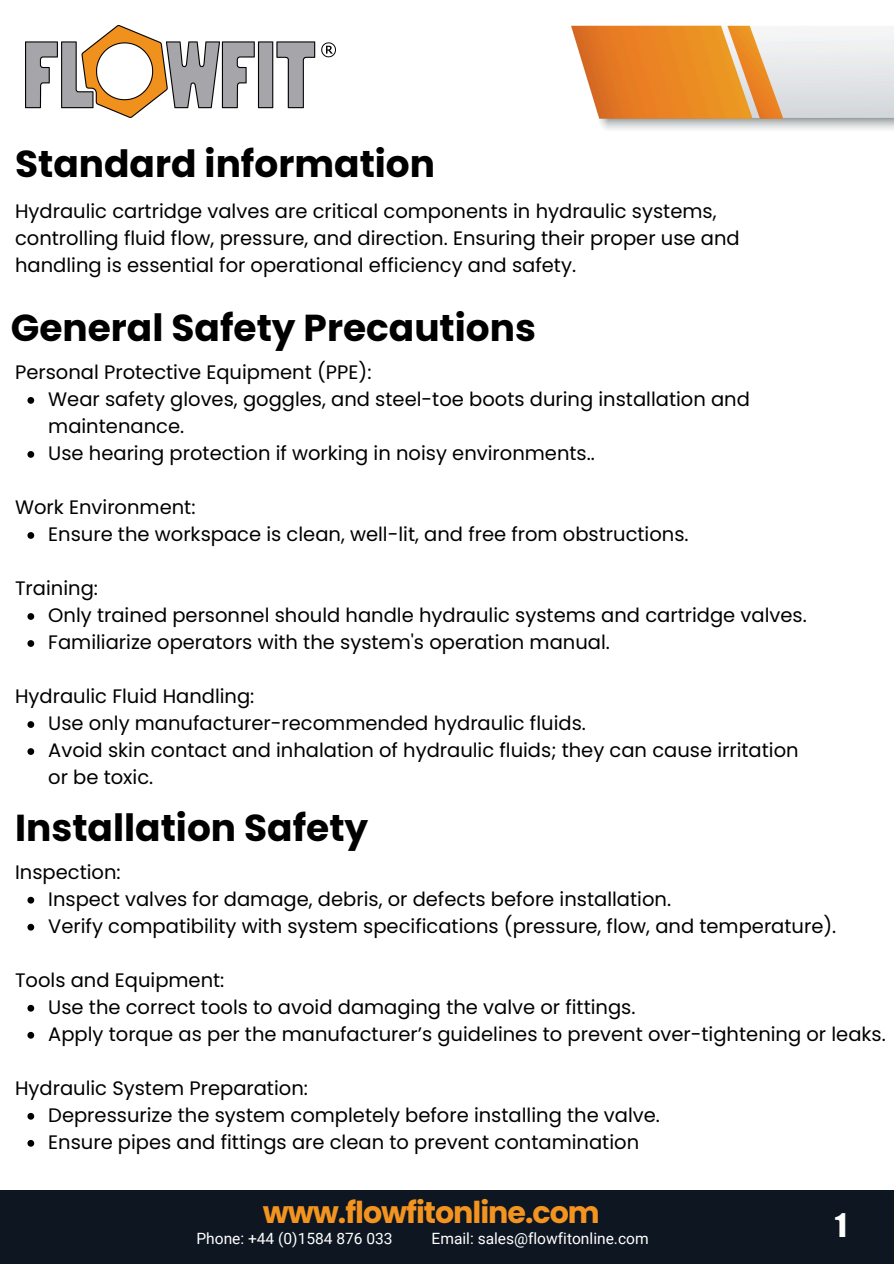
<style>
.page{position:relative;width:894px;height:1264px;background:#fff}
.page>*{position:absolute;margin:0;border:0;box-sizing:border-box;transform-origin:0 0}
.t1{font:700 37.5px "Poppins";color:#000}
.t2{font:33.3px "Impact LT Std";color:#fff}
.t3{font:700 30.15px "Poppins";letter-spacing:-.035em;color:#f39420}
.t4{font:19.5px/27px "Poppins";color:#000}
.t5{font:15.6px "Roboto";color:#fff}
</style>
<div class="page">
<img style="left:26px;top:26px;width:309px;height:91px">
<svg style="left:27px;top:397px;width:7px;height:7px"></svg>
<svg style="left:27px;top:451px;width:7px;height:7px"></svg>
<svg style="left:27px;top:532px;width:7px;height:7px"></svg>
<svg style="left:27px;top:613px;width:7px;height:7px"></svg>
<svg style="left:27px;top:640px;width:7px;height:7px"></svg>
<svg style="left:27px;top:721px;width:7px;height:7px"></svg>
<svg style="left:27px;top:748px;width:7px;height:7px"></svg>
<div style="left:0;top:1190px;width:893px;height:73px;background:#0d1621"></div>
<svg style="left:27px;top:896px;width:7px;height:7px"></svg>
<svg style="left:27px;top:923px;width:7px;height:7px"></svg>
<svg style="left:27px;top:1004px;width:7px;height:7px"></svg>
<svg style="left:27px;top:1031px;width:7px;height:7px"></svg>
<svg style="left:27px;top:1112px;width:7px;height:7px"></svg>
<svg style="left:27px;top:1140px;width:7px;height:6px"></svg>
<img style="left:571px;top:26px;width:322px;height:104px">
<p class="t1" style="left:15px;top:137px;width:421px">Standard information</p>
<h1 class="t4" style="left:15px;top:198px;width:726px">Hydraulic cartridge valves are critical components in hydraulic systems, controlling fluid flow, pressure, and direction. Ensuring their proper use and handling is essential for operational efficiency and safety.</h1>
<p class="t1" style="left:11px;top:302px;width:526px">General Safety Precautions</p>
<p class="t4" style="left:15px;top:358px;width:358px">Personal Protective Equipment (PPE):</p>
<h1 class="t4" style="left:48px;top:385px;width:703px">Wear safety gloves, goggles, and steel-toe boots during installation and maintenance.</h1>
<h3 class="t4" style="left:48px;top:439px;width:548px">Use hearing protection if working in noisy environments..</h3>
<p class="t4" style="left:15px;top:493px;width:182px">Work Environment:</p>
<p class="t4" style="left:48px;top:520px;width:641px">Ensure the workspace is clean, well-lit, and free from obstructions.</p>
<h3 class="t4" style="left:15px;top:574px;width:84px">Training:</h3>
<p class="t4" style="left:48px;top:601px;width:759px">Only trained personnel should handle hydraulic systems and cartridge valves.</p>
<h3 class="t4" style="left:48px;top:628px;width:563px">Familiarize operators with the system's operation manual.</h3>
<p class="t4" style="left:15px;top:682px;width:241px">Hydraulic Fluid Handling:</p>
<p class="t4" style="left:48px;top:709px;width:539px">Use only manufacturer-recommended hydraulic fluids.</p>
<h3 class="t4" style="left:48px;top:736px;width:751px">Avoid skin contact and inhalation of hydraulic fluids; they can cause irritation or be toxic.</h3>
<p class="t1" style="left:15px;top:801px;width:354px">Installation Safety</p>
<p class="t4" style="left:15px;top:858px;width:107px">Inspection:</p>
<h3 class="t4" style="left:48px;top:885px;width:624px">Inspect valves for damage, debris, or defects before installation.</h3>
<p class="t4" style="left:48px;top:912px;width:789px">Verify compatibility with system specifications (pressure, flow, and temperature).</p>
<p class="t4" style="left:15px;top:966px;width:211px">Tools and Equipment:</p>
<h3 class="t4" style="left:48px;top:993px;width:588px">Use the correct tools to avoid damaging the valve or fittings.</h3>
<p class="t4" style="left:48px;top:1020px;width:838px">Apply torque as per the manufacturer’s guidelines to prevent over-tightening or leaks.</p>
<p class="t4" style="left:15px;top:1074px;width:294px">Hydraulic System Preparation:</p>
<h2 class="t4" style="left:48px;top:1101px;width:613px">Depressurize the system completely before installing the valve.</h2>
<p class="t4" style="left:48px;top:1128px;width:592px">Ensure pipes and fittings are clean to prevent contamination</p>
<h1 class="t3" style="left:263px;top:1190px;width:338px">www.flowfitonline.com</h1>
<p class="t5" style="left:196px;top:1229px;width:198px">Phone: +44 (0)1584 876 033</p>
<p class="t5" style="left:431px;top:1229px;width:218px">Email: sales@flowfitonline.com</p>
<h3 class="t2" style="left:833px;top:1212px;width:14px">1</h3>
</div>
